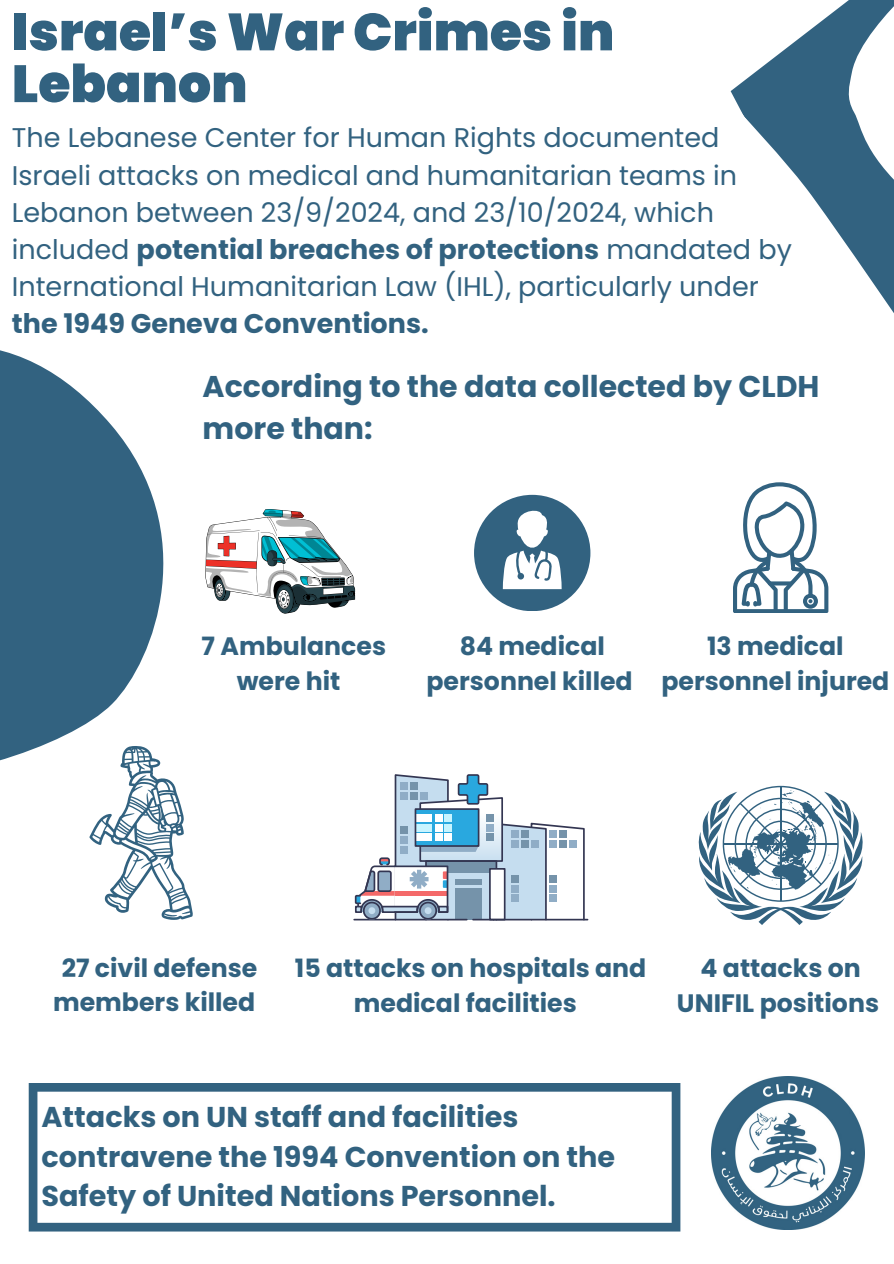
<style>
.page{position:relative;width:894px;height:1264px;background:#fff}
.page>*{position:absolute;margin:0;border:0;box-sizing:border-box;transform-origin:0 0}
.t1{font:900 52.2px/51.8px "Poppins";color:#326280}
.t2{font:700 30px/41.7px "Poppins";color:#326280}
.t3{font:700 28.65px/39.3px "Poppins";color:#326280}
.t4{font:27px/37.2px "Poppins";color:#326280}
.t5{font:700 25.2px/34.8px "Poppins";color:#326280;text-align:center}
.s1{font-weight:700}
</style>
<div class="page">
<svg style="left:0;top:350px;width:164px;height:411px;fill:#326280"></svg>
<svg style="left:730px;top:0;width:163px;height:312px"></svg>
<svg style="left:205px;top:509px;width:150px;height:104px"></svg>
<div style="left:474px;top:495px;width:116px;height:115px;background:#326280;border-radius:50%"></div>
<svg style="left:502px;top:510px;width:59px;height:79px"></svg>
<svg style="left:733px;top:482px;width:95px;height:131px"></svg>
<img style="left:711px;top:1076px;width:153px;height:153px">
<hr style="left:473px;top:918px;width:114px;height:2px;background:#333652">
<svg style="left:353px;top:774px;width:232px;height:146px"></svg>
<svg style="left:698px;top:785px;width:165px;height:140px"></svg>
<svg style="left:29px;top:1083px;width:651px;height:148px"></svg>
<svg style="left:89px;top:746px;width:104px;height:173px"></svg>
<p class="t1" style="left:12px;top:6px;width:604px">Israel’s War Crimes in<br>Lebanon</p>
<h1 class="t4" style="left:12px;top:119px;width:781px">The Lebanese Center for Human Rights documented Israeli attacks on medical and humanitarian teams in Lebanon between 23/9/2024, and 23/10/2024, which included <span class="s1">potential breaches of protections</span> mandated by International Humanitarian Law (IHL), particularly under <span class="s1">the 1949 Geneva Conventions.</span></h1>
<h3 class="t2" style="left:202px;top:366px;width:618px">According to the data collected by CLDH more than:</h3>
<p class="t5" style="left:201px;top:629px;width:186px">7 Ambulances were hit</p>
<p class="t5" style="left:426px;top:629px;width:208px">84 medical personnel killed</p>
<p class="t5" style="left:661px;top:629px;width:229px">13 medical personnel injured</p>
<p class="t5" style="left:53px;top:950px;width:206px">27 civil defense members killed</p>
<p class="t5" style="left:295px;top:951px;width:353px">15 attacks on hospitals and medical facilities</p>
<p class="t5" style="left:676px;top:951px;width:203px">4 attacks on<br>UNIFIL positions</p>
<p class="t3" style="left:41px;top:1097px;width:575px">Attacks on UN staff and facilities contravene the 1994 Convention on the<br>Safety of United Nations Personnel.</p>
</div>
